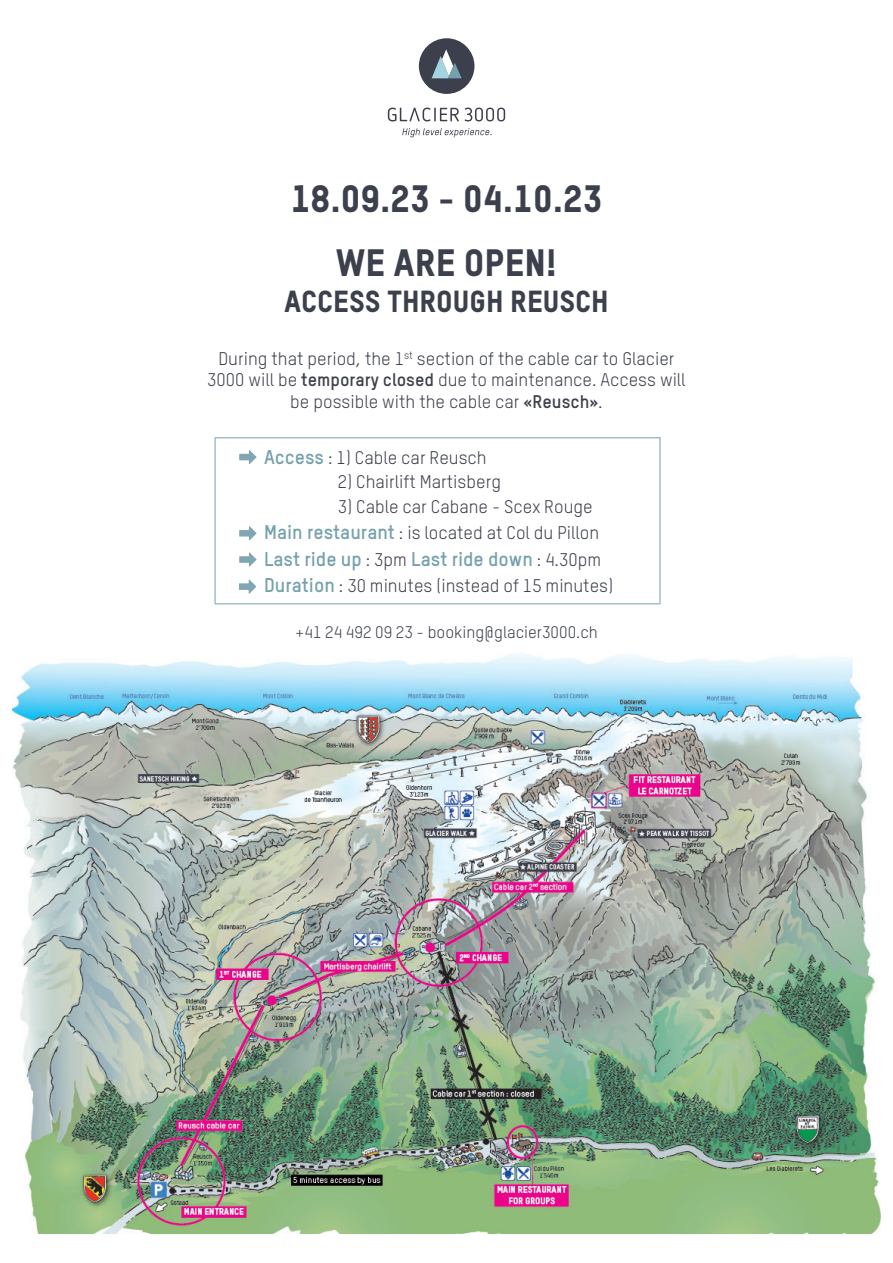
<style>
.page{position:relative;width:893px;height:1263px;background:#fff}
.page>*{position:absolute;margin:0;border:0;box-sizing:border-box;transform-origin:0 0}
.t1{font:37.5px "TSTARPRO Headline";color:#3c3f4c}
.t2{font:30px "TSTARPRO Headline";color:#3c3f4c}
.t3{font:700 19.5px "TSTARPRO";color:#75a1ad}
.t4{font:18px/21.6px "TSTARPRO";color:#3c3f4c;text-align:center}
.t5{font:16.5px "TSTARPRO";color:#3c3f4c}
.s1{font-weight:700}
.s2{font-weight:700;font-size:19.5px;color:#75a1ad}
.s3{font-weight:400;font-size:18px;color:#3c3f4c}
</style>
<div class="page">
<img style="left:12px;top:652px;width:868px;height:581px">
<div style="left:419px;top:38px;width:55px;height:56px;background:#3c3f4c;border-radius:50%"></div>
<svg style="left:432px;top:49px;width:30px;height:29px"></svg>
<svg style="left:402px;top:128px;width:90px;height:9px"></svg>
<svg style="left:465px;top:108px;width:40px;height:13px"></svg>
<svg style="left:388px;top:108px;width:71px;height:13px"></svg>
<svg style="left:239px;top:450px;width:17px;height:14px"></svg>
<svg style="left:239px;top:526px;width:17px;height:14px"></svg>
<svg style="left:239px;top:552px;width:17px;height:14px"></svg>
<svg style="left:239px;top:580px;width:17px;height:14px"></svg>
<hr style="left:215px;top:438px;width:445px;height:1px;background:#75a1ad">
<hr style="left:215px;top:604px;width:445px;height:1px;background:#75a1ad">
<hr style="left:215px;top:438px;width:1px;height:166px;background:#75a1ad">
<hr style="left:660px;top:438px;width:1px;height:165px;background:#75a1ad">
<p class="t1" style="left:291px;top:175px;width:313px">18.09.23 - 04.10.23</p>
<p class="t1" style="left:336px;top:240px;width:223px">WE ARE OPEN!</p>
<p class="t2" style="left:284px;top:283px;width:326px">ACCESS THROUGH REUSCH</p>
<p class="t4" style="left:207px;top:347px;width:480px">During that period, the 1<sup>st</sup> section of the cable car to Glacier<br>3000 will be <span class="s1">temporary closed</span> due to maintenance. Access will be possible with the cable car <span class="s1">«Reusch»</span>.</p>
<p class="t4" style="left:264px;top:446px;width:224px"><span class="s2">Access</span> : 1) Cable car Reusch</p>
<p class="t4" style="left:338px;top:471px;width:165px">2) Chairlift Martisberg</p>
<p class="t4" style="left:338px;top:495px;width:256px">3) Cable car Cabane - Scex Rouge</p>
<p class="t4" style="left:264px;top:522px;width:337px"><span class="s2">Main restaurant</span> : is located at Col du Pillon</p>
<p class="t3" style="left:264px;top:546px;width:339px">Last ride up <span class="s3">: 3pm</span> Last ride down <span class="s3">: 4.30pm</span></p>
<p class="t4" style="left:264px;top:575px;width:351px"><span class="s2">Duration</span> : 30 minutes (instead of 15 minutes)</p>
<p class="t5" style="left:295px;top:622px;width:304px">+41 24 492 09 23 - booking@glacier3000.ch</p>
</div>
